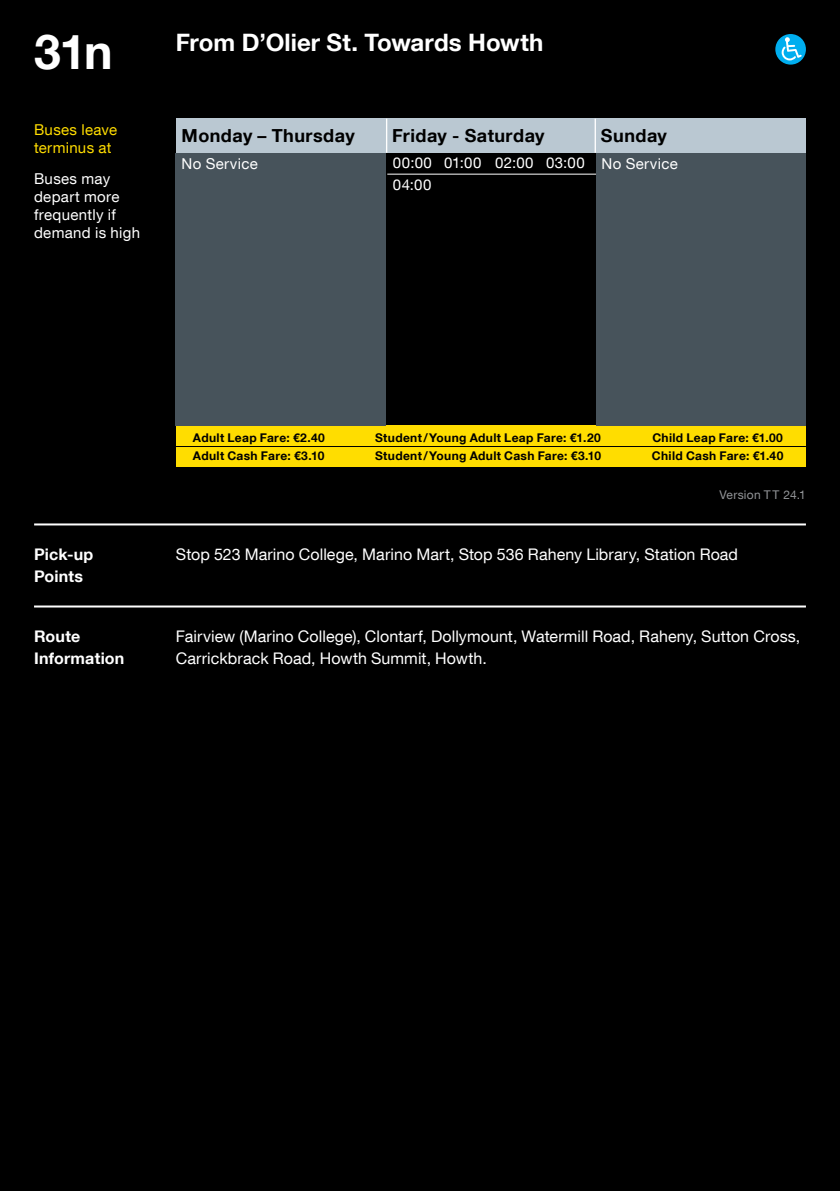
<style>
.page{position:relative;width:840px;height:1191px;background:#fff}
.page>*{position:absolute;margin:0;border:0;box-sizing:border-box;transform-origin:0 0}
.Route_Number{font:700 48px "Helvetica Neue LT Com";color:#fff}
.Heading_1{font:700 24px "Helvetica Neue LT Com";letter-spacing:.005em;color:#fff}
.Day_Heading{font:700 18px "Helvetica Neue LT Com";letter-spacing:.025em;color:#000}
.Route_Information{font:16px/22px "Helvetica Neue LT Com";letter-spacing:.005em;color:#fff}
.Pick_Ups{font:16px "Helvetica Neue LT Com";letter-spacing:.005em;color:#fff}
.Route_Information-2{font:700 16px "Helvetica Neue LT Com";letter-spacing:.01em;color:#fff}
.Pick_Ups-2{font:700 16px/22px "Helvetica Neue LT Com";letter-spacing:.01em;color:#fff}
.Departure_times_without_rules{font:15px "Helvetica Neue LT Com";letter-spacing:.025em;color:#fff}
.Terminus_Note{font:15px/18px "Helvetica Neue LT Com";letter-spacing:.02em;color:#fff}
.Terminus{font:15px/18px "Helvetica Neue LT Com";letter-spacing:.02em;color:#fd0}
.Fare_charges{font:700 12px "Helvetica Neue LT Com";letter-spacing:.03em;color:#000}
.Version{font:12px "Helvetica Neue LT Com";letter-spacing:.02em;color:#939598}
</style>
<div class="page">
<div style="left:0;top:0;width:839px;height:1191px;background:#000"></div>
<div style="left:176px;top:425px;width:629px;height:42px;background:#fd0"></div>
<hr style="left:34px;top:523px;width:771px;height:2px;background:#fff">
<hr style="left:34px;top:605px;width:771px;height:2px;background:#fff">
<div style="left:176px;top:119px;width:629px;height:34px;background:#bac8d2"></div>
<hr style="left:386px;top:119px;width:1px;height:34px;background:#fff">
<hr style="left:594px;top:119px;width:1px;height:34px;background:#fff">
<svg style="left:774px;top:34px;width:31px;height:31px"></svg>
<svg style="left:781px;top:37px;width:20px;height:23px"></svg>
<div style="left:176px;top:153px;width:210px;height:272px;background:#47535b"></div>
<hr style="left:387px;top:174px;width:210px;height:1px;background:#fff">
<div style="left:595px;top:153px;width:210px;height:272px;background:#47535b"></div>
<hr style="left:176px;top:446px;width:629px;height:1px;background:#000">
<p class="Route_Number" style="left:34px;top:21px;width:80px">31n</p>
<h1 class="Heading_1" style="left:176px;top:27px;width:369px">From D’Olier St. Towards Howth</h1>
<p class="Terminus" style="left:34px;top:120px;width:85px">Buses leave terminus at</p>
<p class="Day_Heading" style="left:181px;top:124px;width:174px">Monday – Thursday</p>
<p class="Departure_times_without_rules" style="left:181px;top:154px;width:78px">No Service</p>
<p class="Terminus_Note" style="left:34px;top:169px;width:107px">Buses may depart more frequently if demand is high</p>
<p class="Day_Heading" style="left:392px;top:124px;width:154px">Friday - Saturday</p>
<p class="Departure_times_without_rules" style="left:393px;top:154px;width:193px">00:00 01:00 02:00 03:00</p>
<p class="Departure_times_without_rules" style="left:393px;top:176px;width:40px">04:00</p>
<p class="Day_Heading" style="left:600px;top:124px;width:67px">Sunday</p>
<p class="Departure_times_without_rules" style="left:601px;top:154px;width:78px">No Service</p>
<p class="Fare_charges" style="left:193px;top:430px;width:133px">Adult Leap Fare: €2.40</p>
<p class="Fare_charges" style="left:375px;top:430px;width:227px">Student/Young Adult Leap Fare: €1.20</p>
<p class="Fare_charges" style="left:652px;top:430px;width:132px">Child Leap Fare: €1.00</p>
<p class="Fare_charges" style="left:193px;top:448px;width:133px">Adult Cash Fare: €3.10</p>
<p class="Fare_charges" style="left:375px;top:448px;width:227px">Student/Young Adult Cash Fare: €3.10</p>
<p class="Fare_charges" style="left:651px;top:448px;width:133px">Child Cash Fare: €1.40</p>
<p class="Version" style="left:719px;top:487px;width:88px">Version TT 24.1</p>
<p class="Pick_Ups-2" style="left:34px;top:543px;width:61px">Pick-up<br>Points</p>
<p class="Pick_Ups" style="left:176px;top:544px;width:563px">Stop 523 Marino College, Marino Mart, Stop 536 Raheny Library, Station Road</p>
<p class="Route_Information-2" style="left:34px;top:625px;width:48px">Route</p>
<p class="Route_Information-2" style="left:34px;top:647px;width:92px">Information</p>
<p class="Route_Information" style="left:176px;top:624px;width:625px">Fairview (Marino College), Clontarf, Dollymount, Watermill Road, Raheny, Sutton Cross,<br>Carrickbrack Road, Howth Summit, Howth.</p>
</div>
